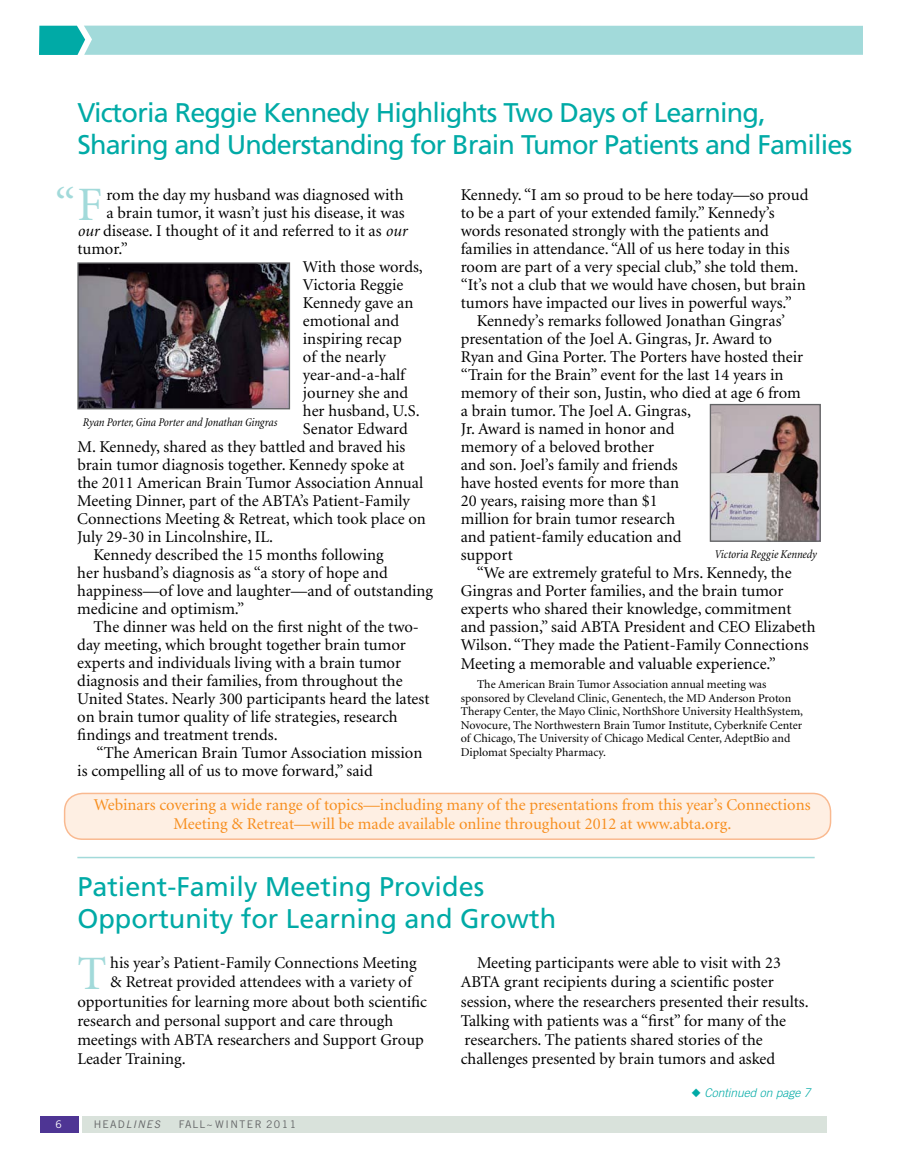
<style>
.page{position:relative;width:905px;height:1156px;background:#fff}
.page>*{position:absolute;margin:0;border:0;box-sizing:border-box;transform-origin:0 0}
.t1{font:48px "Minion";color:#a2dada}
.t2{font:27px/32.4px "Frutiger";letter-spacing:-.03em;color:#00aaa6}
.t3{font:27px/32.4px "Frutiger";color:#00aaa6}
.t4{font:16.5px/18px "Minion";color:#000}
.t5{font:16.5px/18.8px "Minion";color:#f78e1e;text-align:center}
.t6{font:12px/13.5px "Minion";color:#000}
.t7{font:italic condensed 12px "Minion";letter-spacing:-.01em;color:#000}
.t8{font:italic 300 12px "Trade Gothic";color:#00aaa6}
.t9{font:10.5px "Trade Gothic";letter-spacing:.14em;color:#636466}
.t10{font:italic 10.5px "Trade Gothic";letter-spacing:.195em;color:#636466}
.t11{font:10.5px "Trade Gothic";color:#fff}
.s1{font-style:italic}
.s2{font-style:normal}
</style>
<div class="page">
<div style="left:65px;top:793px;width:765px;height:46px;background:#feefe3;border-radius:18px"></div>
<div style="left:64px;top:792px;width:767px;height:48px;border:2px solid #f47421;border-radius:18px"></div>
<svg style="left:39px;top:26px;width:823px;height:29px;background:#9bd8d7"></svg>
<div style="left:82px;top:1116px;width:744px;height:16px;background:#d9e2db"></div>
<div style="left:40px;top:1116px;width:39px;height:16px;background:#4e3594"></div>
<hr style="left:77px;top:857px;width:737px;height:1px;background:#a2dada">
<img style="left:79px;top:264px;width:209px;height:143px">
<div style="left:77px;top:262px;width:213px;height:147px;border:1px solid #636466"></div>
<img style="left:711px;top:406px;width:107px;height:134px">
<div style="left:709px;top:404px;width:111px;height:138px;border:1px solid #636466"></div>
<h2 class="t2" style="left:77px;top:96px;width:776px">Victoria Reggie Kennedy Highlights Two Days of Learning,<br>Sharing and Understanding for Brain Tumor Patients and Families</h2>
<h1 class="t1" style="left:55px;top:181px;width:49px">“F</h1>
<p class="t4" style="left:106px;top:186px;width:298px">rom the day my husband was diagnosed with</p>
<p class="t4" style="left:106px;top:204px;width:300px">a brain tumor, it wasn’t just his disease, it was</p>
<p class="t4" style="left:77px;top:222px;width:331px"><span class="s1">our</span> disease. I thought of it and referred to it as <span class="s1">our</span></p>
<p class="t4" style="left:77px;top:240px;width:52px">tumor.”</p>
<p class="t4" style="left:303px;top:258px;width:121px">With those words,</p>
<p class="t4" style="left:303px;top:276px;width:102px">Victoria Reggie</p>
<p class="t4" style="left:303px;top:294px;width:112px">Kennedy gave an</p>
<p class="t4" style="left:303px;top:312px;width:98px">emotional and</p>
<p class="t4" style="left:303px;top:330px;width:100px">inspiring recap</p>
<p class="t4" style="left:303px;top:348px;width:84px">of the nearly</p>
<p class="t4" style="left:303px;top:366px;width:104px">year-and-a-half</p>
<p class="t4" style="left:303px;top:384px;width:107px">journey she and</p>
<p class="t4" style="left:303px;top:402px;width:118px">her husband, U.S.</p>
<p class="t4" style="left:303px;top:420px;width:106px">Senator Edward</p>
<p class="t4" style="left:77px;top:438px;width:329px">M. Kennedy, shared as they battled and braved his</p>
<p class="t4" style="left:77px;top:456px;width:329px">brain tumor diagnosis together. Kennedy spoke at</p>
<p class="t4" style="left:77px;top:474px;width:347px">the 2011 American Brain Tumor Association Annual</p>
<p class="t4" style="left:77px;top:492px;width:334px">Meeting Dinner, part of the ABTA’s Patient-Family</p>
<p class="t4" style="left:77px;top:510px;width:350px">Connections Meeting &amp; Retreat, which took place on</p>
<p class="t4" style="left:77px;top:528px;width:197px">July 29-30 in Lincolnshire, IL.</p>
<p class="t4" style="left:93px;top:546px;width:292px">Kennedy described the 15 months following</p>
<p class="t4" style="left:77px;top:564px;width:312px">her husband’s diagnosis as “a story of hope and</p>
<p class="t4" style="left:77px;top:582px;width:357px">happiness—of love and laughter—and of outstanding</p>
<p class="t4" style="left:77px;top:600px;width:168px">medicine and optimism.”</p>
<p class="t4" style="left:93px;top:618px;width:327px">The dinner was held on the first night of the two-</p>
<p class="t4" style="left:77px;top:636px;width:330px">day meeting, which brought together brain tumor</p>
<p class="t4" style="left:77px;top:654px;width:325px">experts and individuals living with a brain tumor</p>
<p class="t4" style="left:77px;top:672px;width:327px">diagnosis and their families, from throughout the</p>
<p class="t4" style="left:77px;top:690px;width:354px">United States. Nearly 300 participants heard the latest</p>
<p class="t4" style="left:77px;top:708px;width:322px">on brain tumor quality of life strategies, research</p>
<p class="t4" style="left:77px;top:726px;width:202px">findings and treatment trends.</p>
<p class="t4" style="left:96px;top:744px;width:327px">“The American Brain Tumor Association mission</p>
<p class="t4" style="left:77px;top:762px;width:297px">is compelling all of us to move forward,” said</p>
<p class="t7" style="left:83px;top:415px;width:196px">Ryan Porter, Gina Porter and Jonathan Gingras</p>
<p class="t4" style="left:461px;top:186px;width:349px">Kennedy. “I am so proud to be here today—so proud to be a part of your extended family.” Kennedy’s words resonated strongly with the patients and families in attendance. “All of us here today in this room are part of a very special club,” she told them. “It’s not a club that we would have chosen, but brain tumors have impacted our lives in powerful ways.”</p>
<p class="t4" style="left:460px;top:312px;width:344px;text-indent:16px">Kennedy’s remarks followed Jonathan Gingras’ presentation of the Joel A. Gingras, Jr. Award to Ryan and Gina Porter. The Porters have hosted their “Train for the Brain” event for the last 14 years in memory of their son, Justin, who died at age 6 from a brain tumor. The Joel A. Gingras,<br>Jr. Award is named in honor and<br>memory of a beloved brother<br>and son. Joel’s family and friends<br>have hosted events for more than<br>20 years, raising more than $1<br>million for brain tumor research<br>and patient-family education and<br>support</p>
<p class="t4" style="left:461px;top:564px;width:356px;text-indent:16px">“We are extremely grateful to Mrs. Kennedy, the Gingras and Porter families, and the brain tumor experts who shared their knowledge, commitment and passion,” said ABTA President and CEO Elizabeth Wilson. “They made the Patient-Family Connections</p>
<p class="t4" style="left:460px;top:656px;width:317px">Meeting a memorable and valuable experience.”</p>
<p class="t6" style="left:461px;top:678px;width:344px;text-indent:16px">The American Brain Tumor Association annual meeting was sponsored by Cleveland Clinic, Genentech, the MD Anderson Proton Therapy Center, the Mayo Clinic, NorthShore University HealthSystem, Novocure, The Northwestern Brain Tumor Institute, Cyberknife Center of Chicago, The University of Chicago Medical Center, AdeptBio and Diplomat Specialty Pharmacy.</p>
<p class="t7" style="left:714px;top:548px;width:104px">Victoria Reggie Kennedy</p>
<p class="t5" style="left:94px;top:796px;width:718px">Webinars covering a wide range of topics—including many of the presentations from this year’s Connections<br>Meeting &amp; Retreat—will be made available online throughout 2012 at www.abta.org.</p>
<h2 class="t3" style="left:77px;top:870px;width:480px">Patient-Family Meeting Provides<br>Opportunity for Learning and Growth</h2>
<h1 class="t1" style="left:77px;top:949px;width:31px">T</h1>
<p class="t4" style="left:110px;top:954px;width:308px">his year’s Patient-Family Connections Meeting</p>
<p class="t4" style="left:110px;top:973px;width:303px">&amp; Retreat provided attendees with a variety of</p>
<p class="t4" style="left:77px;top:993px;width:351px">opportunities for learning more about both scientific</p>
<p class="t4" style="left:77px;top:1012px;width:317px">research and personal support and care through</p>
<p class="t4" style="left:77px;top:1031px;width:348px">meetings with ABTA researchers and Support Group</p>
<p class="t4" style="left:77px;top:1050px;width:110px">Leader Training.</p>
<p class="t11" style="left:56px;top:1118px;width:8px">6</p>
<p class="t10" style="left:94px;top:1118px;width:66px"><span class="s2">H ead</span>LINES</p>
<p class="t9" style="left:179px;top:1118px;width:119px">FALL~WINTER 2011</p>
<p class="t4" style="left:461px;top:954px;width:349px;line-height:19px;text-indent:16px">Meeting participants were able to visit with 23<br>ABTA grant recipients during a scientific poster session, where the researchers presented their results.<br>Talking with patients was a “first” for many of the researchers. The patients shared stories of the challenges presented by brain tumors and asked</p>
<p class="t8" style="left:691px;top:1086px;width:120px">◆ Continued on page 7</p>
</div>
